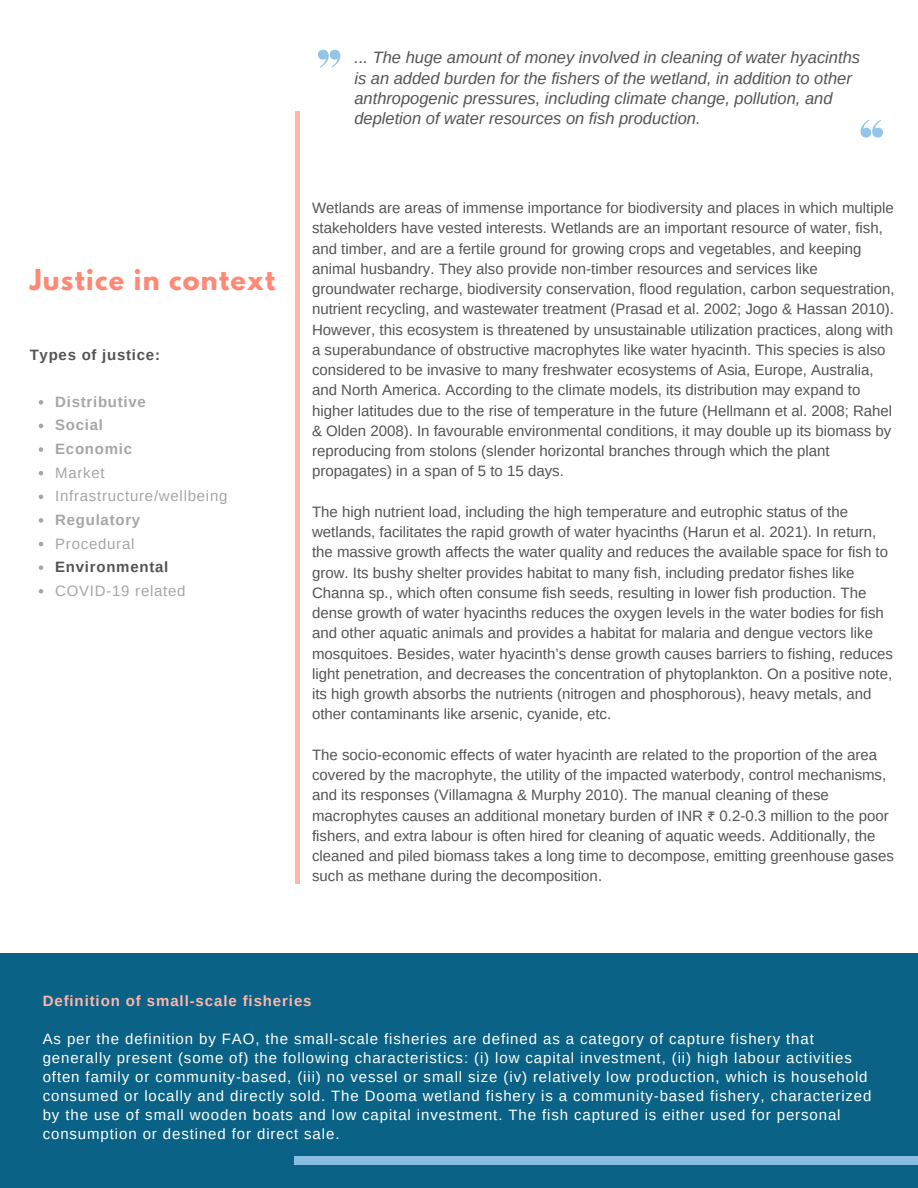
<style>
.page{position:relative;width:918px;height:1188px;background:#fff}
.page>*{position:absolute;margin:0;border:0;box-sizing:border-box;transform-origin:0 0}
.t1{font:700 25.5px "League Spartan";letter-spacing:.05em;color:#ff8974}
.t2{font:italic 16.5px/20.2px "Arimo";color:#545454}
.t3{font:15px/20.2px "Arimo";color:#545454}
.t4{font:15px/19.2px "Arimo";letter-spacing:.06em;color:#fffff9}
.t5{font:15px "Arimo";letter-spacing:.05em;color:#a6a6a6}
.t6{font:700 15px "Arimo";letter-spacing:.05em;color:#a6a6a6}
.t7{font:700 15px "Arimo";letter-spacing:.06em;color:#ffb6a9}
.t8{font:700 15px "Arimo";letter-spacing:.05em;color:#545454}
.s1{font-family:"Noto Sans Gurmukhi"}
</style>
<div class="page">
<hr style="left:295px;top:111px;width:4px;height:773px;background:#ffb6a9">
<div style="left:0;top:954px;width:918px;height:234px;background:#0a6287"></div>
<div style="left:295px;top:1157px;width:623px;height:8px;background:#88bee1"></div>
<svg style="left:39px;top:400px;width:4px;height:5px"></svg>
<svg style="left:39px;top:424px;width:4px;height:4px"></svg>
<svg style="left:39px;top:447px;width:4px;height:5px"></svg>
<svg style="left:39px;top:471px;width:4px;height:4px"></svg>
<svg style="left:39px;top:495px;width:4px;height:4px"></svg>
<svg style="left:39px;top:518px;width:4px;height:5px"></svg>
<svg style="left:39px;top:542px;width:4px;height:4px"></svg>
<svg style="left:39px;top:565px;width:4px;height:5px"></svg>
<svg style="left:39px;top:589px;width:4px;height:5px"></svg>
<svg style="left:318px;top:50px;width:22px;height:18px"></svg>
<svg style="left:861px;top:120px;width:22px;height:18px"></svg>
<p class="t1" style="left:30px;top:267px;width:247px">Justice in context</p>
<p class="t8" style="left:30px;top:346px;width:132px">Types of justice:</p>
<p class="t6" style="left:55px;top:393px;width:92px">Distributive</p>
<p class="t6" style="left:55px;top:417px;width:49px">Social</p>
<p class="t6" style="left:55px;top:440px;width:78px">Economic</p>
<p class="t5" style="left:55px;top:464px;width:51px">Market</p>
<p class="t5" style="left:55px;top:488px;width:174px">Infrastructure/wellbeing</p>
<p class="t6" style="left:55px;top:511px;width:87px">Regulatory</p>
<p class="t5" style="left:55px;top:535px;width:81px">Procedural</p>
<p class="t8" style="left:55px;top:559px;width:115px">Environmental</p>
<p class="t5" style="left:55px;top:582px;width:132px">COVID-19 related</p>
<p class="t2" style="left:354px;top:48px;width:507px">... The huge amount of money involved in cleaning of water hyacinths is an added burden for the fishers of the wetland, in addition to other anthropogenic pressures, including climate change, pollution, and depletion of water resources on fish production.</p>
<p class="t3" style="left:312px;top:198px;width:584px">Wetlands are areas of immense importance for biodiversity and places in which multiple stakeholders have vested interests. Wetlands are an important resource of water, fish, and timber, and are a fertile ground for growing crops and vegetables, and keeping animal husbandry. They also provide non-timber resources and services like groundwater recharge, biodiversity conservation, flood regulation, carbon sequestration, nutrient recycling, and wastewater treatment (Prasad et al. 2002; Jogo &amp; Hassan 2010).<br>However, this ecosystem is threatened by unsustainable utilization practices, along with a superabundance of obstructive macrophytes like water hyacinth. This species is also considered to be invasive to many freshwater ecosystems of Asia, Europe, Australia, and North America. According to the climate models, its distribution may expand to higher latitudes due to the rise of temperature in the future (Hellmann et al. 2008; Rahel &amp; Olden 2008). In favourable environmental conditions, it may double up its biomass by reproducing from stolons (slender horizontal branches through which the plant propagates) in a span of 5 to 15 days.</p>
<p class="t3" style="left:312px;top:502px;width:582px">The high nutrient load, including the high temperature and eutrophic status of the wetlands, facilitates the rapid growth of water hyacinths (Harun et al. 2021). In return, the massive growth affects the water quality and reduces the available space for fish to grow. Its bushy shelter provides habitat to many fish, including predator fishes like Channa sp., which often consume fish seeds, resulting in lower fish production. The dense growth of water hyacinths reduces the oxygen levels in the water bodies for fish and other aquatic animals and provides a habitat for malaria and dengue vectors like mosquitoes. Besides, water hyacinth’s dense growth causes barriers to fishing, reduces light penetration, and decreases the concentration of phytoplankton. On a positive note, its high growth absorbs the nutrients (nitrogen and phosphorous), heavy metals, and other contaminants like arsenic, cyanide, etc.</p>
<p class="t3" style="left:312px;top:745px;width:583px">The socio-economic effects of water hyacinth are related to the proportion of the area covered by the macrophyte, the utility of the impacted waterbody, control mechanisms, and its responses (Villamagna &amp; Murphy 2010). The manual cleaning of these macrophytes causes an additional monetary burden of INR <span class="s1">₹</span> 0.2-0.3 million to the poor fishers, and extra labour is often hired for cleaning of aquatic weeds. Additionally, the cleaned and piled biomass takes a long time to decompose, emitting greenhouse gases such as methane during the decomposition.</p>
<p class="t7" style="left:43px;top:992px;width:270px">Definition of small-scale fisheries</p>
<p class="t4" style="left:43px;top:1029px;width:830px">As per the definition by FAO, the small-scale fisheries are defined as a category of capture fishery that generally present (some of) the following characteristics: (i) low capital investment, (ii) high labour activities often family or community-based, (iii) no vessel or small size (iv) relatively low production, which is household consumed or locally and directly sold. The Dooma wetland fishery is a community-based fishery, characterized by the use of small wooden boats and low capital investment. The fish captured is either used for personal consumption or destined for direct sale.</p>
</div>
